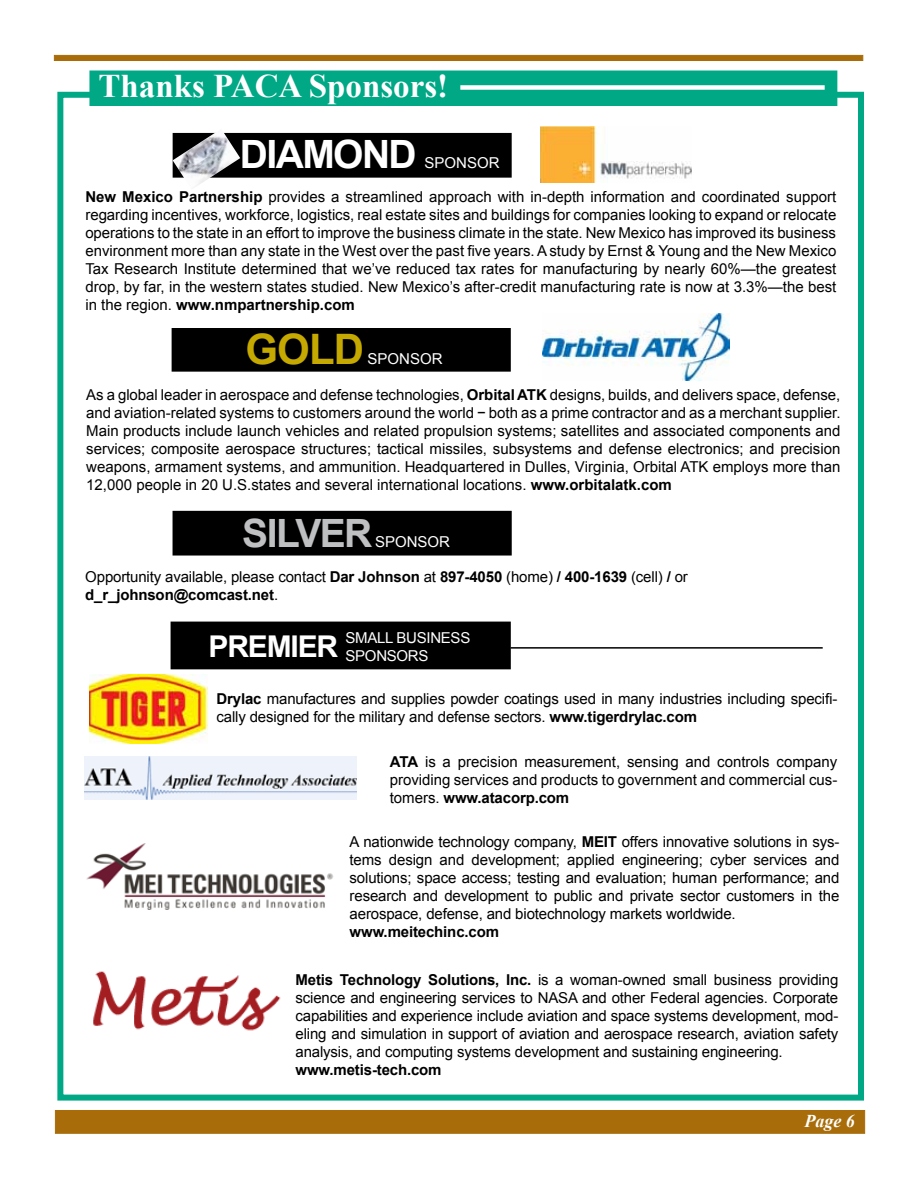
<style>
.page{position:relative;width:918px;height:1188px;background:#fff}
.page>*{position:absolute;margin:0;border:0;box-sizing:border-box;transform-origin:0 0}
.t1{font:700 42px "Arial";color:#c5a901}
.t2{font:700 39px "Arial";letter-spacing:-.04em;color:#fff}
.t3{font:700 39px "Arial";letter-spacing:-.04em;color:#bfc0c2}
.t4{font:700 33px "Times New Roman";color:#fff}
.t5{font:700 30px "Arial";letter-spacing:-.04em;color:#fff}
.t6{font:italic 700 18px "Times New Roman";color:#fff}
.t7{font:15px/18px "Arial";letter-spacing:-.01em;color:#000;text-align:justify}
.t8{font:15px/18px "Arial";letter-spacing:-.01em;color:#fff}
.t9{font:700 15px "Arial";letter-spacing:-.01em;color:#000}
.s1{font-weight:700}
</style>
<div class="page">
<div style="left:54px;top:55px;width:809px;height:6px;background:#a86d0a"></div>
<div style="left:55px;top:1110px;width:810px;height:24px;background:#a86d0a;border:1px solid #a86d0a"></div>
<div style="left:57px;top:92px;width:807px;height:1009px;border:6px solid #00a886"></div>
<img style="left:89px;top:675px;width:119px;height:69px">
<img style="left:84px;top:756px;width:273px;height:43px">
<div style="left:172px;top:329px;width:338px;height:42px;background:#000"></div>
<div style="left:172px;top:328px;width:339px;height:44px;border:2px solid #000"></div>
<div style="left:173px;top:512px;width:338px;height:43px;background:#000"></div>
<div style="left:173px;top:511px;width:339px;height:45px;border:2px solid #000"></div>
<img style="left:542px;top:314px;width:187px;height:67px">
<img style="left:86px;top:843px;width:247px;height:67px">
<div style="left:173px;top:134px;width:338px;height:43px;background:#000"></div>
<div style="left:173px;top:133px;width:339px;height:45px;border:2px solid #000"></div>
<img style="left:173px;top:132px;width:67px;height:54px">
<img style="left:93px;top:971px;width:188px;height:60px">
<img style="left:541px;top:127px;width:151px;height:55px">
<div style="left:171px;top:622px;width:339px;height:47px;background:#000"></div>
<hr style="left:511px;top:647px;width:312px;height:2px;background:#000">
<div style="left:89px;top:70px;width:748px;height:36px;background:#00a886;border:3px solid #00a886"></div>
<div style="left:460px;top:85px;width:365px;height:5px;background:#fff"></div>
<h3 class="t4" style="left:99px;top:63px;width:351px">Thanks PACA Sponsors!</h3>
<h2 class="t2" style="left:240px;top:129px;width:178px">DIAMOND</h2>
<p class="t8" style="left:425px;top:154px;width:77px">SPONSOR</p>
<p class="t7" style="left:85px;top:188px;width:753px"><span class="s1">New Mexico Partnership</span> provides a streamlined approach with in-depth information and coordinated support regarding incentives, workforce, logistics, real estate sites and buildings for companies looking to expand or relocate operations to the state in an effort to improve the business climate in the state. New Mexico has improved its business environment more than any state in the West over the past five years. A study by Ernst &amp; Young and the New Mexico Tax Research Institute determined that we’ve reduced tax rates for manufacturing by nearly 60%—the greatest drop, by far, in the western states studied. New Mexico’s after-credit manufacturing rate is now at 3.3%—the best in the region. <span class="s1">www.nmpartnership.com</span></p>
<h1 class="t1" style="left:245px;top:321px;width:120px">GOLD</h1>
<p class="t8" style="left:368px;top:350px;width:77px">SPONSOR</p>
<p class="t7" style="left:86px;top:386px;width:756px">As a global leader in aerospace and defense technologies, <span class="s1">Orbital ATK</span> designs, builds, and delivers space, defense, and aviation-related systems to customers around the world − both as a prime contractor and as a merchant supplier.<br>Main products include launch vehicles and related propulsion systems; satellites and associated components and services; composite aerospace structures; tactical missiles, subsystems and defense electronics; and precision weapons, armament systems, and ammunition. Headquartered in Dulles, Virginia, Orbital ATK employs more than 12,000 people in 20 U.S.states and several international locations. <span class="s1">www.orbitalatk.com</span></p>
<h2 class="t3" style="left:242px;top:507px;width:132px">SILVER</h2>
<p class="t8" style="left:375px;top:533px;width:77px">SPONSOR</p>
<p class="t7" style="left:85px;top:568px;width:604px">Opportunity available, please contact <span class="s1">Dar Johnson</span> at <span class="s1">897-4050</span> (home) <span class="s1">/ 400-1639</span> (cell) <span class="s1">/</span> or <span class="s1">d_r_johnson@comcast.net</span>.</p>
<h3 class="t5" style="left:209px;top:626px;width:131px">PREMIER</h3>
<p class="t8" style="left:346px;top:629px;width:126px">SMALL BUSINESS<br>SPONSORS</p>
<p class="t7" style="left:216px;top:689px;width:622px"><span class="s1">Drylac</span> manufactures and supplies powder coatings used in many industries including specifi&shy;cally designed for the military and defense sectors. <span class="s1">www.tigerdrylac.com</span></p>
<p class="t7" style="left:390px;top:753px;width:449px"><span class="s1">ATA</span> is a precision measurement, sensing and controls company providing services and products to government and commercial cus&shy;tomers. <span class="s1">www.atacorp.com</span></p>
<p class="t7" style="left:350px;top:833px;width:491px">A nationwide technology company, <span class="s1">MEIT</span> offers innovative solutions in sys&shy;tems design and development; applied engineering; cyber services and solutions; space access; testing and evaluation; human performance; and research and development to public and private sector customers in the aerospace, defense, and biotechnology markets worldwide.</p>
<p class="t9" style="left:350px;top:922px;width:151px">www.meitechinc.com</p>
<p class="t7" style="left:296px;top:971px;width:544px"><span class="s1">Metis Technology Solutions, Inc.</span> is a woman-owned small business providing science and engineering services to NASA and other Federal agencies. Corporate capabilities and experience include aviation and space systems development, mod&shy;eling and simulation in support of aviation and aerospace research, aviation safety analysis, and computing systems development and sustaining engineering.</p>
<p class="t9" style="left:296px;top:1059px;width:148px">www.metis-tech.com</p>
<p class="t6" style="left:804px;top:1108px;width:52px">Page 6</p>
</div>
